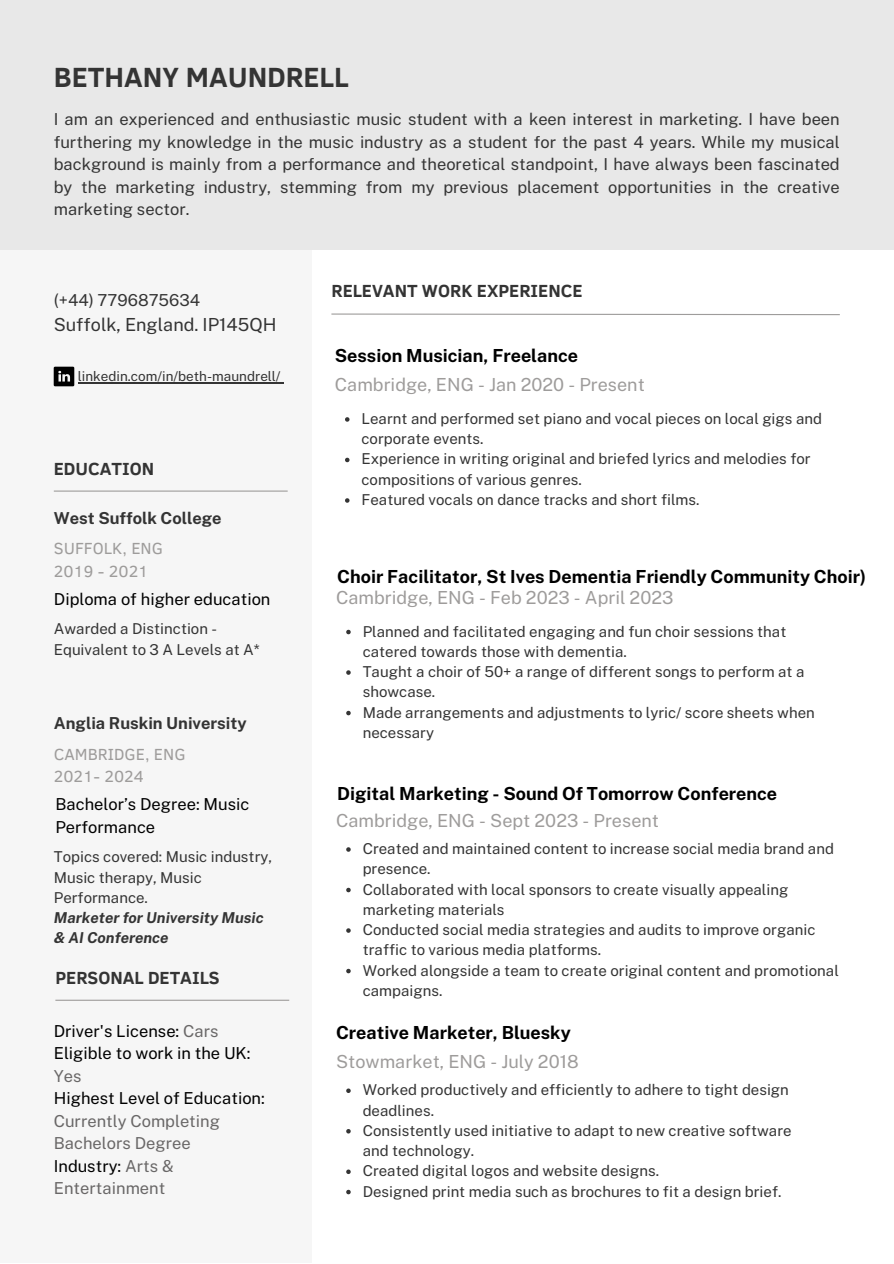
<style>
.page{position:relative;width:894px;height:1264px;background:#fff}
.page>*{position:absolute;margin:0;border:0;box-sizing:border-box;transform-origin:0 0}
.t1{font:700 28.5px "Clear Sans";color:#343434}
.t2{font:700 18px "Public Sans";color:#000}
.t3{font:18px "Public Sans";color:#9e9c9b}
.t4{font:700 18px "Clear Sans";color:#343434}
.t5{font:18px "Public Sans";color:#343434}
.t6{font:16.5px/22.5px "Public Sans";color:#343434;text-align:justify}
.t7{font:16.5px/22.5px "Public Sans";color:#000}
.t8{font:16.5px/22.5px "Clear Sans";color:#9e9c9b}
.t9{font:700 16.5px "Public Sans";color:#343434}
.t10{font:15px/20.2px "Public Sans";color:#343434}
.t11{font:italic 700 15px/20.2px "Public Sans";color:#343434}
.t12{font:13.5px "Public Sans";color:#343434}
.s1{color:#696767}
</style>
<div class="page">
<div style="left:0;top:0;width:312px;height:1263px;background:#f6f6f6"></div>
<div style="left:0;top:0;width:893px;height:250px;background:#e8e8e8"></div>
<svg style="left:331px;top:313px;width:509px;height:3px"></svg>
<img style="left:54px;top:366px;width:20px;height:21px">
<hr style="left:54px;top:490px;width:233px;height:1px;background:#9e9c9b">
<hr style="left:55px;top:999px;width:234px;height:1px;background:#9e9c9b">
<hr style="left:78px;top:382px;width:202px;height:1px;background:#343434">
<svg style="left:345px;top:417px;width:4px;height:4px"></svg>
<svg style="left:345px;top:457px;width:4px;height:5px"></svg>
<svg style="left:345px;top:498px;width:4px;height:4px"></svg>
<svg style="left:346px;top:629px;width:4px;height:5px"></svg>
<svg style="left:346px;top:670px;width:4px;height:4px"></svg>
<svg style="left:346px;top:710px;width:4px;height:5px"></svg>
<svg style="left:346px;top:847px;width:4px;height:4px"></svg>
<svg style="left:346px;top:887px;width:4px;height:5px"></svg>
<svg style="left:346px;top:928px;width:4px;height:4px"></svg>
<svg style="left:346px;top:968px;width:4px;height:5px"></svg>
<svg style="left:346px;top:1088px;width:4px;height:4px"></svg>
<svg style="left:346px;top:1129px;width:4px;height:4px"></svg>
<svg style="left:346px;top:1169px;width:4px;height:4px"></svg>
<svg style="left:346px;top:1189px;width:4px;height:5px"></svg>
<h5 class="t1" style="left:54px;top:56px;width:296px">BETHANY MAUNDRELL</h5>
<h5 class="t6" style="left:54px;top:108px;width:787px">I am an experienced and enthusiastic music student with a keen interest in marketing. I have been furthering my knowledge in the music industry as a student for the past 4 years. While my musical background is mainly from a performance and theoretical standpoint, I have always been fascinated by the marketing industry, stemming from my previous placement opportunities in the creative marketing sector.</h5>
<p class="t6" style="left:54px;top:289px;width:148px">(+44) 7796875634</p>
<h2 class="t5" style="left:54px;top:314px;width:224px">Suffolk, England. IP145QH</h2>
<p class="t12" style="left:78px;top:368px;width:204px">linkedin.com/in/beth-maundrell/</p>
<h4 class="t4" style="left:54px;top:455px;width:102px">EDUCATION</h4>
<p class="t9" style="left:54px;top:508px;width:169px">West Suffolk College</p>
<h4 class="t8" style="left:54px;top:536px;width:111px">SUFFOLK, ENG<br>2019 - 2021</h4>
<h5 class="t7" style="left:54px;top:587px;width:218px">Diploma of higher education</h5>
<p class="t10" style="left:54px;top:619px;width:207px">Awarded a Distinction -<br>Equivalent to 3 A Levels at A*</p>
<p class="t9" style="left:54px;top:713px;width:194px">Anglia Ruskin University</p>
<h5 class="t8" style="left:54px;top:741px;width:133px">CAMBRIDGE, ENG<br>2021- 2024</h5>
<h2 class="t7" style="left:55px;top:793px;width:195px">Bachelor’s Degree: Music<br>Performance</h2>
<h4 class="t10" style="left:54px;top:846px;width:220px">Topics covered: Music industry,<br>Music therapy, Music<br>Performance.</h4>
<h5 class="t11" style="left:54px;top:907px;width:211px">Marketer for University Music &amp; AI Conference</h5>
<p class="t4" style="left:55px;top:964px;width:166px">PERSONAL DETAILS</p>
<p class="t7" style="left:54px;top:1019px;width:212px">Driver's License: <span class="s1">Cars<br></span>Eligible to work in the UK:<br><span class="s1">Yes<br></span>Highest Level of Education:<br><span class="s1">Currently Completing<br>Bachelors Degree<br></span>Industry: <span class="s1">Arts &amp;<br>Entertainment</span></p>
<h5 class="t4" style="left:331px;top:277px;width:252px">RELEVANT WORK EXPERIENCE</h5>
<p class="t2" style="left:335px;top:345px;width:245px">Session Musician, Freelance</p>
<p class="t3" style="left:335px;top:374px;width:311px">Cambridge, ENG - Jan 2020 - Present</p>
<h3 class="t10" style="left:361px;top:408px;width:462px">Learnt and performed set piano and vocal pieces on local gigs and corporate events.</h3>
<h4 class="t10" style="left:361px;top:449px;width:450px">Experience in writing original and briefed lyrics and melodies for compositions of various genres.</h4>
<h5 class="t10" style="left:361px;top:489px;width:339px">Featured vocals on dance tracks and short films.</h5>
<p class="t2" style="left:337px;top:565px;width:530px">Choir Facilitator, St Ives Dementia Friendly Community Choir)</p>
<h3 class="t3" style="left:336px;top:586px;width:339px">Cambridge, ENG - Feb 2023 - April 2023</h3>
<p class="t10" style="left:362px;top:621px;width:425px">Planned and facilitated engaging and fun choir sessions that catered towards those with dementia.</p>
<p class="t10" style="left:362px;top:661px;width:443px">Taught a choir of 50+ a range of different songs to perform at a showcase.</p>
<p class="t10" style="left:362px;top:702px;width:453px">Made arrangements and adjustments to lyric/ score sheets when necessary</p>
<h4 class="t2" style="left:337px;top:782px;width:441px">Digital Marketing - Sound Of Tomorrow Conference</h4>
<h5 class="t3" style="left:336px;top:809px;width:324px">Cambridge, ENG - Sept 2023 - Present</h5>
<p class="t10" style="left:362px;top:838px;width:472px">Created and maintained content to increase social media brand and presence.</p>
<h2 class="t10" style="left:362px;top:879px;width:427px">Collaborated with local sponsors to create visually appealing marketing materials</h2>
<h4 class="t10" style="left:362px;top:919px;width:454px">Conducted social media strategies and audits to improve organic traffic to various media platforms.</h4>
<h5 class="t10" style="left:362px;top:960px;width:477px">Worked alongside a team to create original content and promotional campaigns.</h5>
<h5 class="t2" style="left:336px;top:1022px;width:236px">Creative Marketer, Bluesky</h5>
<p class="t3" style="left:336px;top:1051px;width:244px">Stowmarket, ENG - July 2018</p>
<p class="t10" style="left:362px;top:1079px;width:427px">Worked productively and efficiently to adhere to tight design deadlines.</p>
<p class="t10" style="left:362px;top:1120px;width:430px">Consistently used initiative to adapt to new creative software and technology.</p>
<p class="t10" style="left:362px;top:1160px;width:298px">Created digital logos and website designs.</p>
<p class="t10" style="left:362px;top:1180px;width:420px">Designed print media such as brochures to fit a design brief.</p>
</div>
